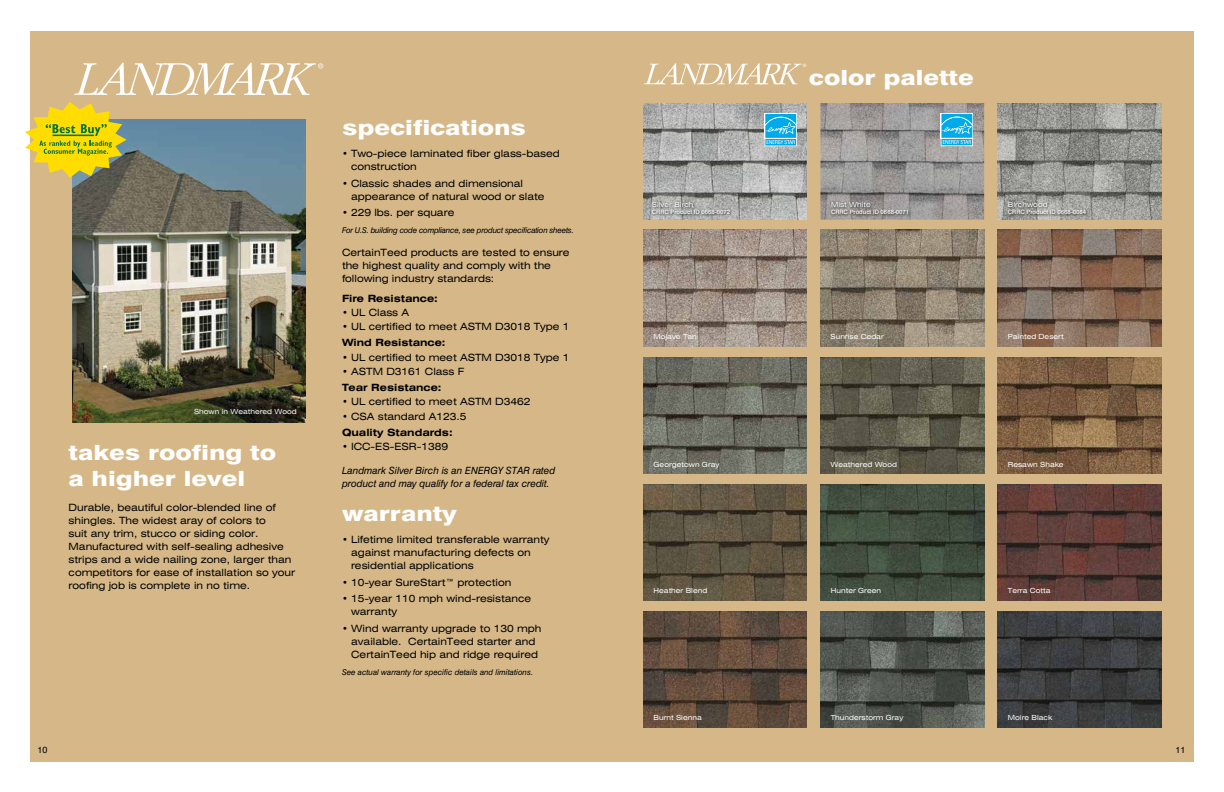
<style>
.page{position:relative;width:1224px;height:792px;background:#fff}
.page>*{position:absolute;margin:0;border:0;box-sizing:border-box;transform-origin:0 0}
.t1{font:800 21px/25.2px "Swiss 721 BT";color:#fff;scale:1.25 1}
.t2{font:expanded 10px/13px "Swiss 721 BT";color:#000001}
.t3{font:italic 10px/13px "Swiss 721 BT";color:#000001}
.t4{font:700 expanded 10px/16.5px "Swiss 721 BT";color:#000001}
.t5{font:9px "Helvetica";color:#000001}
.t6{font:italic 8px "Swiss 721 BT";letter-spacing:-.025em;color:#000001}
.t7{font:italic 8px "Swiss 721 BT";color:#000001}
.t8{font:expanded 7px "Swiss 721 BT";color:#fff}
.t9{font:500 6px "Swiss 721 BT";color:#fff}
.s1{font-weight:700}
.s2{font-weight:400}
</style>
<div class="page">
<div style="left:31px;top:31px;width:581px;height:731px;background:#d6b888"></div>
<div style="left:612px;top:31px;width:581px;height:731px;background:#d6b888"></div>
<svg style="left:644px;top:63px;width:162px;height:22px"></svg>
<svg style="left:74px;top:62px;width:249px;height:33px"></svg>
<img style="left:73px;top:119px;width:233px;height:304px">
<svg style="left:25px;top:102px;width:102px;height:76px"></svg>
<hr style="left:53px;top:135px;width:41px;height:1px;background:#007340">
<img style="left:643px;top:103px;width:164px;height:117px">
<div style="left:651px;top:200px;width:82px;height:17px;background:#000001;opacity:.75"></div>
<img style="left:820px;top:103px;width:164px;height:117px">
<div style="left:830px;top:200px;width:81px;height:17px;background:#000001;opacity:.75"></div>
<img style="left:820px;top:230px;width:164px;height:116px">
<img style="left:998px;top:103px;width:163px;height:117px">
<div style="left:1007px;top:200px;width:82px;height:17px;background:#000001;opacity:.75"></div>
<img style="left:643px;top:230px;width:164px;height:116px">
<img style="left:643px;top:357px;width:164px;height:117px">
<img style="left:643px;top:484px;width:164px;height:117px">
<img style="left:820px;top:357px;width:164px;height:117px">
<img style="left:998px;top:357px;width:163px;height:117px">
<img style="left:998px;top:230px;width:163px;height:116px">
<img style="left:820px;top:484px;width:164px;height:117px">
<img style="left:998px;top:484px;width:163px;height:117px">
<img style="left:643px;top:611px;width:164px;height:117px">
<img style="left:820px;top:611px;width:164px;height:117px">
<img style="left:998px;top:611px;width:163px;height:117px">
<div style="left:765px;top:113px;width:32px;height:26px;background:#eef9fd"></div>
<svg style="left:765px;top:114px;width:32px;height:32px"></svg>
<svg style="left:941px;top:113px;width:32px;height:1px"></svg>
<svg style="left:941px;top:114px;width:32px;height:32px"></svg>
<p class="t8" style="left:194px;top:407px;width:104px">Shown in Weathered Wood</p>
<h1 class="t1" style="left:69px;top:440px;width:167px">takes roofing to a higher level</h1>
<p class="t2" style="left:69px;top:500px;width:228px">Durable, beautiful color-blended line of shingles. The widest aray of colors to<br>suit any trim, stucco or siding color.<br>Manufactured with self-sealing adhesive strips and a wide nailing zone, larger than competitors for ease of installation so your roofing job is complete in no time.</p>
<p class="t5" style="left:37px;top:743px;width:12px">10</p>
<h1 class="t1" style="left:342px;top:115px;width:149px">specifications</h1>
<p class="t2" style="left:351px;top:147px;width:210px;text-indent:-9px">• Two-piece laminated fiber glass-based construction</p>
<p class="t2" style="left:351px;top:176px;width:195px;text-indent:-9px">• Classic shades and dimensional appearance of natural wood or slate</p>
<p class="t2" style="left:342px;top:206px;width:114px">• 229 lbs. per square</p>
<p class="t6" style="left:342px;top:225px;width:233px">For U.S. building code compliance, see product specification sheets.</p>
<p class="t2" style="left:342px;top:246px;width:229px">CertainTeed products are tested to ensure the highest quality and comply with the following industry standards:</p>
<p class="t4" style="left:342px;top:290px;width:97px">Fire Resistance:</p>
<p class="t2" style="left:342px;top:306px;width:69px"><span class="s1">•</span> UL Class A</p>
<p class="t2" style="left:342px;top:318px;width:229px;line-height:16.5px"><span class="s1">•</span> UL certified to meet ASTM D3018 Type 1<br><span class="s1">Wind Resistance:</span></p>
<p class="t2" style="left:342px;top:351px;width:229px"><span class="s1">•</span> UL certified to meet ASTM D3018 Type 1</p>
<p class="t2" style="left:342px;top:365px;width:124px">• ASTM D3161 Class F</p>
<p class="t4" style="left:342px;top:379px;width:101px">Tear Resistance:</p>
<p class="t2" style="left:342px;top:395px;width:190px"><span class="s1">•</span> UL certified to meet ASTM D3462</p>
<p class="t4" style="left:342px;top:408px;width:126px">• <span class="s2">CSA standard A123.5<br></span>Quality Standards:</p>
<p class="t2" style="left:342px;top:440px;width:108px"><span class="s1">•</span> ICC-ES-ESR-1389</p>
<p class="t3" style="left:342px;top:464px;width:215px">Landmark Silver Birch is an ENERGY STAR rated product and may qualify for a federal tax credit.</p>
<h1 class="t1" style="left:342px;top:501px;width:93px">warranty</h1>
<p class="t2" style="left:351px;top:533px;width:200px;text-indent:-9px">• Lifetime limited transferable warranty against manufacturing defects on residential applications</p>
<p class="t2" style="left:342px;top:576px;width:171px">• 10-year SureStart™ protection</p>
<p class="t2" style="left:351px;top:592px;width:182px;text-indent:-9px">• 15-year 110 mph wind-resistance warranty</p>
<p class="t2" style="left:342px;top:622px;width:201px;text-align:center">• Wind warranty upgrade to 130 mph available. CertainTeed starter and<br>CertainTeed hip and ridge required</p>
<p class="t7" style="left:342px;top:668px;width:193px">See actual warranty for specific details and limitations.</p>
<p class="t8" style="left:652px;top:200px;width:43px">Silver Birch</p>
<p class="t9" style="left:652px;top:208px;width:80px">CRRC Product ID 0668-0072</p>
<h1 class="t1" style="left:809px;top:65px;width:133px">color palette</h1>
<p class="t8" style="left:831px;top:200px;width:41px">Mist White</p>
<p class="t9" style="left:831px;top:208px;width:80px">CRRC Product ID 0668-0071</p>
<p class="t8" style="left:1008px;top:200px;width:41px">Birchwood</p>
<p class="t9" style="left:1008px;top:208px;width:80px">CRRC Product ID 0668-0084</p>
<p class="t8" style="left:831px;top:332px;width:55px">Sunrise Cedar</p>
<p class="t8" style="left:654px;top:332px;width:45px">Mojave Tan</p>
<p class="t8" style="left:1008px;top:332px;width:57px">Painted Desert</p>
<p class="t8" style="left:654px;top:461px;width:67px">Georgetown Gray</p>
<p class="t8" style="left:831px;top:460px;width:68px">Weathered Wood</p>
<p class="t8" style="left:1008px;top:460px;width:57px">Resawn Shake</p>
<p class="t8" style="left:654px;top:587px;width:55px">Heather Blend</p>
<p class="t8" style="left:831px;top:587px;width:52px">Hunter Green</p>
<p class="t8" style="left:1008px;top:587px;width:44px">Terra Cotta</p>
<p class="t8" style="left:654px;top:714px;width:50px">Burnt Sienna</p>
<p class="t8" style="left:831px;top:714px;width:74px">Thunderstorm Gray</p>
<p class="t8" style="left:1008px;top:714px;width:46px">Moire Black</p>
<p class="t5" style="left:1176px;top:743px;width:12px">11</p>
</div>
